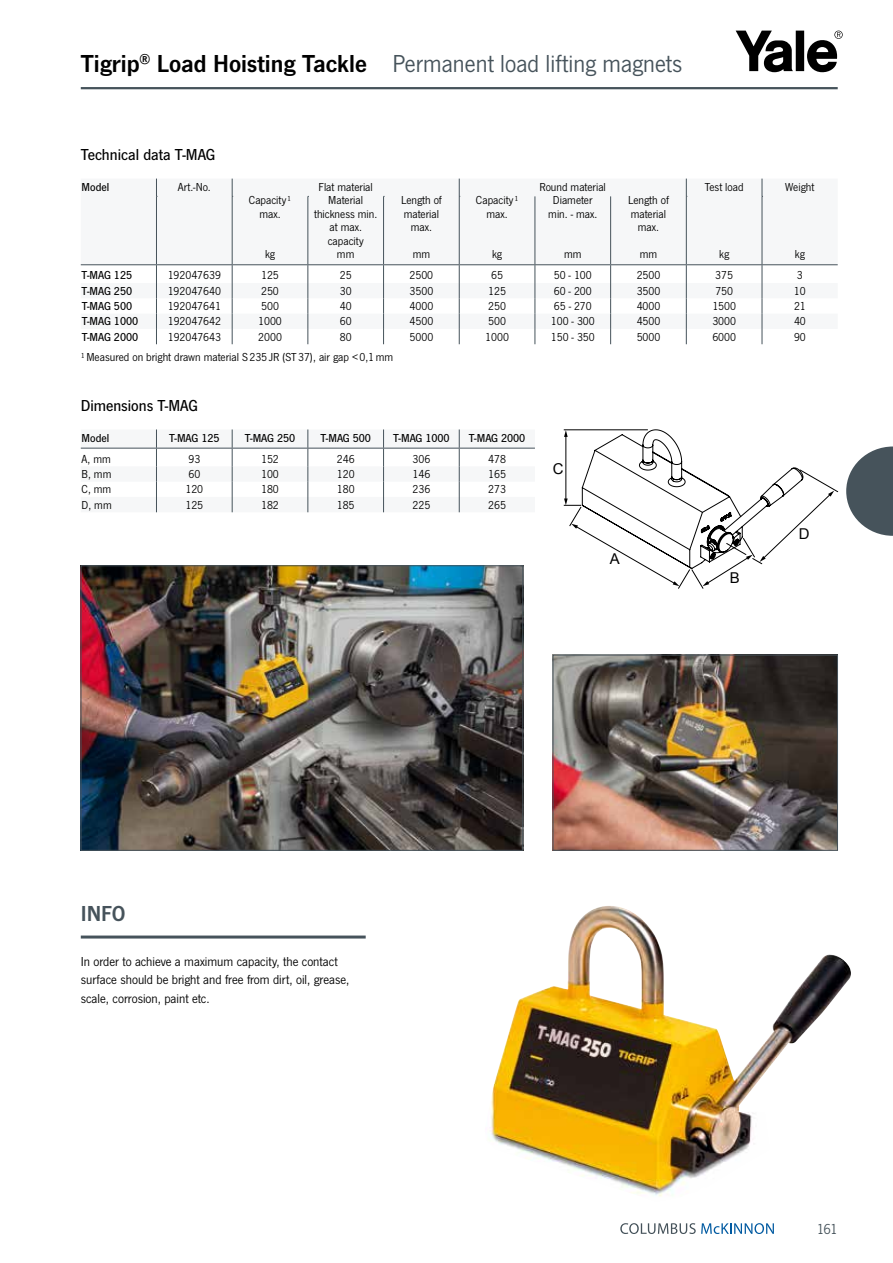
<style>
.page{position:relative;width:893px;height:1263px;background:#fff}
.page>*{position:absolute;margin:0;border:0;box-sizing:border-box;transform-origin:0 0}
.t1{font:25.5px "News Got";color:#46535b}
.t2{font:22.5px "News Got Dem";color:#46535b}
.t3{font:500 16.5px "News Got";color:#000}
.t4{font:15px "Arial";color:#000}
.t5{font:15px "News Got";color:#46535b}
.t6{font:13.5px/18.6px "News Got";color:#000}
.t7{font:12px/13.5px "News Got";color:#000;text-align:center}
.t8{font:500 12px "News Got";color:#000}
.s1{font-family:"News Got Dem";color:#000}
</style>
<div class="page">
<img style="left:555px;top:657px;width:281px;height:191px">
<div style="left:553px;top:655px;width:285px;height:195px;border:1px solid #46535b"></div>
<img style="left:83px;top:568px;width:438px;height:280px">
<div style="left:81px;top:566px;width:442px;height:284px;border:1px solid #46535b"></div>
<img style="left:490px;top:906px;width:361px;height:291px">
<svg style="left:736px;top:31px;width:107px;height:41px"></svg>
<hr style="left:81px;top:87px;width:757px;height:2px;background:#46535b">
<svg style="left:620px;top:1223px;width:154px;height:11px"></svg>
<hr style="left:81px;top:935px;width:285px;height:3px;background:#46535b">
<div style="left:155px;top:179px;width:609px;height:85px;background:#f6f7f8"></div>
<hr style="left:232px;top:196px;width:1px;height:68px;background:#46535b">
<hr style="left:307px;top:196px;width:1px;height:68px;background:#46535b">
<hr style="left:383px;top:196px;width:1px;height:68px;background:#46535b">
<hr style="left:459px;top:196px;width:1px;height:68px;background:#46535b">
<hr style="left:535px;top:196px;width:1px;height:68px;background:#46535b">
<hr style="left:610px;top:196px;width:1px;height:68px;background:#46535b">
<hr style="left:686px;top:196px;width:1px;height:68px;background:#46535b">
<hr style="left:81px;top:264px;width:75px;height:1px;background:#46535b">
<svg style="left:156px;top:179px;width:1px;height:17px"></svg>
<hr style="left:156px;top:196px;width:1px;height:68px;background:#46535b">
<hr style="left:156px;top:264px;width:76px;height:1px;background:#46535b">
<hr style="left:232px;top:264px;width:76px;height:1px;background:#46535b">
<hr style="left:308px;top:264px;width:76px;height:1px;background:#46535b">
<hr style="left:384px;top:264px;width:75px;height:1px;background:#46535b">
<hr style="left:459px;top:264px;width:76px;height:1px;background:#46535b">
<hr style="left:535px;top:264px;width:76px;height:1px;background:#46535b">
<hr style="left:611px;top:264px;width:75px;height:1px;background:#46535b">
<hr style="left:686px;top:264px;width:76px;height:1px;background:#46535b">
<svg style="left:762px;top:179px;width:1px;height:17px"></svg>
<hr style="left:762px;top:196px;width:1px;height:68px;background:#46535b">
<hr style="left:762px;top:264px;width:76px;height:1px;background:#46535b">
<svg style="left:81px;top:265px;width:757px;height:79px"></svg>
<svg style="left:232px;top:179px;width:1px;height:18px"></svg>
<svg style="left:459px;top:179px;width:1px;height:18px"></svg>
<svg style="left:686px;top:179px;width:1px;height:18px"></svg>
<svg style="left:81px;top:429px;width:454px;height:83px"></svg>
<svg style="left:564px;top:429px;width:274px;height:160px"></svg>
<svg style="left:846px;top:446px;width:47px;height:90px"></svg>
<h1 class="t1" style="left:81px;top:50px;width:603px"><span class="s1">Tigrip</span><sup>®</sup> <span class="s1">Load Hoisting Tackle</span> Permanent load lifting magnets</h1>
<h3 class="t3" style="left:81px;top:145px;width:136px">Technical data T-MAG</h3>
<p class="t8" style="left:82px;top:180px;width:29px">Model</p>
<p class="t7" style="left:178px;top:180px;width:34px">Art.-No.</p>
<p class="t7" style="left:319px;top:180px;width:56px">Flat material</p>
<p class="t7" style="left:540px;top:180px;width:68px">Round material</p>
<p class="t7" style="left:705px;top:180px;width:40px">Test load</p>
<p class="t7" style="left:249px;top:194px;width:44px">Capacity¹ max.</p>
<p class="t7" style="left:265px;top:248px;width:12px">kg</p>
<p class="t7" style="left:314px;top:194px;width:65px">Material thickness min. at max. capacity<br>mm</p>
<p class="t7" style="left:401px;top:194px;width:42px">Length of material max.</p>
<p class="t7" style="left:413px;top:248px;width:19px">mm</p>
<p class="t7" style="left:476px;top:194px;width:44px">Capacity¹ max.</p>
<p class="t7" style="left:492px;top:248px;width:12px">kg</p>
<p class="t7" style="left:548px;top:194px;width:51px">Diameter min. - max.</p>
<p class="t7" style="left:564px;top:248px;width:19px">mm</p>
<p class="t7" style="left:628px;top:194px;width:42px">Length of material max.</p>
<p class="t7" style="left:640px;top:248px;width:19px">mm</p>
<p class="t7" style="left:719px;top:248px;width:12px">kg</p>
<p class="t7" style="left:785px;top:180px;width:31px">Weight</p>
<p class="t7" style="left:795px;top:248px;width:12px">kg</p>
<p class="t8" style="left:82px;top:269px;width:52px">T-MAG 125</p>
<p class="t7" style="left:168px;top:269px;width:55px">192047639</p>
<p class="t7" style="left:261px;top:269px;width:19px">125</p>
<p class="t7" style="left:340px;top:269px;width:13px">25</p>
<p class="t7" style="left:410px;top:269px;width:25px">2500</p>
<p class="t7" style="left:491px;top:269px;width:13px">65</p>
<p class="t7" style="left:554px;top:269px;width:39px">50 - 100</p>
<p class="t7" style="left:637px;top:269px;width:25px">2500</p>
<p class="t7" style="left:715px;top:269px;width:19px">375</p>
<p class="t7" style="left:797px;top:269px;width:7px">3</p>
<p class="t8" style="left:82px;top:284px;width:52px">T-MAG 250</p>
<p class="t7" style="left:168px;top:284px;width:55px">192047640</p>
<p class="t7" style="left:261px;top:284px;width:19px">250</p>
<p class="t7" style="left:340px;top:284px;width:13px">30</p>
<p class="t7" style="left:410px;top:284px;width:25px">3500</p>
<p class="t7" style="left:488px;top:284px;width:19px">125</p>
<p class="t7" style="left:554px;top:284px;width:39px">60 - 200</p>
<p class="t7" style="left:637px;top:284px;width:25px">3500</p>
<p class="t7" style="left:715px;top:284px;width:19px">750</p>
<p class="t7" style="left:794px;top:284px;width:13px">10</p>
<p class="t8" style="left:82px;top:299px;width:52px">T-MAG 500</p>
<p class="t7" style="left:168px;top:299px;width:55px">192047641</p>
<p class="t7" style="left:261px;top:299px;width:19px">500</p>
<p class="t7" style="left:340px;top:299px;width:13px">40</p>
<p class="t7" style="left:410px;top:299px;width:25px">4000</p>
<p class="t7" style="left:488px;top:299px;width:19px">250</p>
<p class="t7" style="left:554px;top:299px;width:39px">65 - 270</p>
<p class="t7" style="left:637px;top:299px;width:25px">4000</p>
<p class="t7" style="left:712px;top:299px;width:25px">1500</p>
<p class="t7" style="left:794px;top:299px;width:13px">21</p>
<p class="t8" style="left:82px;top:315px;width:58px">T-MAG 1000</p>
<p class="t7" style="left:168px;top:315px;width:55px">192047642</p>
<p class="t7" style="left:258px;top:315px;width:25px">1000</p>
<p class="t7" style="left:340px;top:315px;width:13px">60</p>
<p class="t7" style="left:410px;top:315px;width:25px">4500</p>
<p class="t7" style="left:488px;top:315px;width:19px">500</p>
<p class="t7" style="left:551px;top:315px;width:45px">100 - 300</p>
<p class="t7" style="left:637px;top:315px;width:25px">4500</p>
<p class="t7" style="left:712px;top:315px;width:25px">3000</p>
<p class="t7" style="left:794px;top:315px;width:13px">40</p>
<p class="t8" style="left:82px;top:330px;width:58px">T-MAG 2000</p>
<p class="t7" style="left:168px;top:330px;width:55px">192047643</p>
<p class="t7" style="left:258px;top:330px;width:25px">2000</p>
<p class="t7" style="left:340px;top:330px;width:13px">80</p>
<p class="t7" style="left:410px;top:330px;width:25px">5000</p>
<p class="t7" style="left:485px;top:330px;width:25px">1000</p>
<p class="t7" style="left:551px;top:330px;width:45px">150 - 350</p>
<p class="t7" style="left:637px;top:330px;width:25px">5000</p>
<p class="t7" style="left:712px;top:330px;width:25px">6000</p>
<p class="t7" style="left:794px;top:330px;width:13px">90</p>
<p class="t7" style="left:81px;top:350px;width:314px">¹Measured on bright drawn material S 235 JR (ST 37), air gap &lt;0,1mm</p>
<h3 class="t3" style="left:81px;top:396px;width:118px">Dimensions T-MAG</h3>
<p class="t8" style="left:82px;top:431px;width:29px">Model</p>
<p class="t8" style="left:169px;top:431px;width:52px">T-MAG 125</p>
<p class="t8" style="left:245px;top:431px;width:52px">T-MAG 250</p>
<p class="t8" style="left:320px;top:431px;width:52px">T-MAG 500</p>
<p class="t8" style="left:393px;top:431px;width:58px">T-MAG 1000</p>
<p class="t8" style="left:469px;top:431px;width:58px">T-MAG 2000</p>
<p class="t7" style="left:82px;top:452px;width:31px">A, mm</p>
<p class="t7" style="left:188px;top:452px;width:13px">93</p>
<p class="t7" style="left:261px;top:452px;width:19px">152</p>
<p class="t7" style="left:337px;top:452px;width:19px">246</p>
<p class="t7" style="left:413px;top:452px;width:19px">306</p>
<p class="t7" style="left:488px;top:452px;width:19px">478</p>
<p class="t7" style="left:82px;top:467px;width:31px">B, mm</p>
<p class="t7" style="left:188px;top:467px;width:13px">60</p>
<p class="t7" style="left:261px;top:467px;width:19px">100</p>
<p class="t7" style="left:337px;top:467px;width:19px">120</p>
<p class="t7" style="left:413px;top:467px;width:19px">146</p>
<p class="t7" style="left:488px;top:467px;width:19px">165</p>
<p class="t7" style="left:82px;top:483px;width:31px">C, mm</p>
<p class="t7" style="left:185px;top:483px;width:19px">120</p>
<p class="t7" style="left:261px;top:483px;width:19px">180</p>
<p class="t7" style="left:337px;top:483px;width:19px">180</p>
<p class="t7" style="left:412px;top:483px;width:19px">236</p>
<p class="t7" style="left:488px;top:483px;width:19px">273</p>
<p class="t7" style="left:82px;top:498px;width:32px">D, mm</p>
<p class="t7" style="left:185px;top:498px;width:19px">125</p>
<p class="t7" style="left:261px;top:498px;width:19px">182</p>
<p class="t7" style="left:337px;top:498px;width:19px">185</p>
<p class="t7" style="left:412px;top:498px;width:19px">225</p>
<p class="t7" style="left:488px;top:498px;width:19px">265</p>
<p class="t4" style="left:553px;top:459px;width:12px">C</p>
<p class="t4" style="left:610px;top:549px;width:11px">A</p>
<p class="t4" style="left:730px;top:568px;width:11px">B</p>
<p class="t4" style="left:799px;top:524px;width:12px">D</p>
<h2 class="t2" style="left:81px;top:900px;width:46px">INFO</h2>
<p class="t6" style="left:81px;top:952px;width:270px">In order to achieve a maximum capacity, the contact surface should be bright and free from dirt, oil, grease, scale, corrosion, paint etc.</p>
<p class="t5" style="left:817px;top:1221px;width:22px">161</p>
</div>
